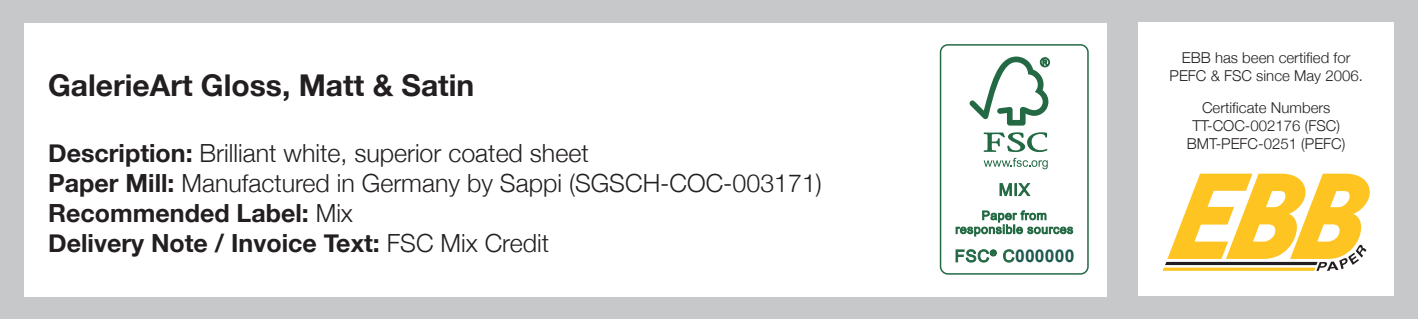
<style>
.page{position:relative;width:1418px;height:319px;background:#fff}
.page>*{position:absolute;margin:0;border:0;box-sizing:border-box;transform-origin:0 0}
.t1{font:700 30px "Helvetica Neue";color:#231f20}
.t2{font:300 25px "Helvetica Neue";color:#231f20}
.t3{font:700 25px "Helvetica Neue";color:#231f20}
.t4{font:700 17.5px "Arial";letter-spacing:.01em;color:#1d594d}
.t5{font:300 15px "Helvetica Neue";color:#231f20}
.s1{font-weight:700}
.s2{font-weight:300}
</style>
<div class="page">
<div style="left:0;top:0;width:1417px;height:319px;background:#c7c8ca"></div>
<div style="left:25px;top:23px;width:1082px;height:273px;background:#fff"></div>
<div style="left:1138px;top:23px;width:255px;height:273px;background:#fff"></div>
<svg style="left:1162px;top:174px;width:207px;height:97px"></svg>
<div style="left:939px;top:44px;width:149px;height:231px;border:1px solid #236943;border-radius:7px"></div>
<svg style="left:983px;top:158px;width:64px;height:11px"></svg>
<svg style="left:983px;top:132px;width:64px;height:20px"></svg>
<svg style="left:969px;top:57px;width:81px;height:69px"></svg>
<svg style="left:999px;top:183px;width:31px;height:14px"></svg>
<svg style="left:955px;top:210px;width:118px;height:26px"></svg>
<svg style="left:955px;top:249px;width:41px;height:14px"></svg>
<svg style="left:1003px;top:249px;width:12px;height:14px"></svg>
<p class="t1" style="left:48px;top:62px;width:428px">GalerieArt Gloss, Matt &amp; Satin</p>
<p class="t2" style="left:48px;top:133px;width:542px"><span class="s1">Description:</span> Brilliant white, superior coated sheet</p>
<p class="t2" style="left:48px;top:163px;width:775px"><span class="s1">Paper Mill:</span> Manufactured in Germany by Sappi (SGSCH-COC-003171)</p>
<p class="t3" style="left:48px;top:194px;width:306px">Recommended Label: <span class="s2">Mix</span></p>
<p class="t3" style="left:48px;top:224px;width:502px">Delivery Note / Invoice Text: <span class="s2">FSC Mix Credit</span></p>
<p class="t4" style="left:1015px;top:244px;width:61px">000000</p>
<p class="t5" style="left:1181px;top:45px;width:170px">EBB has been certified for</p>
<p class="t5" style="left:1169px;top:63px;width:195px">PEFC &amp; FSC since May 2006.</p>
<p class="t5" style="left:1201px;top:96px;width:130px">Certificate Numbers</p>
<p class="t5" style="left:1192px;top:114px;width:149px">TT-COC-002176 (FSC)</p>
<p class="t5" style="left:1186px;top:132px;width:160px">BMT-PEFC-0251 (PEFC)</p>
</div>
